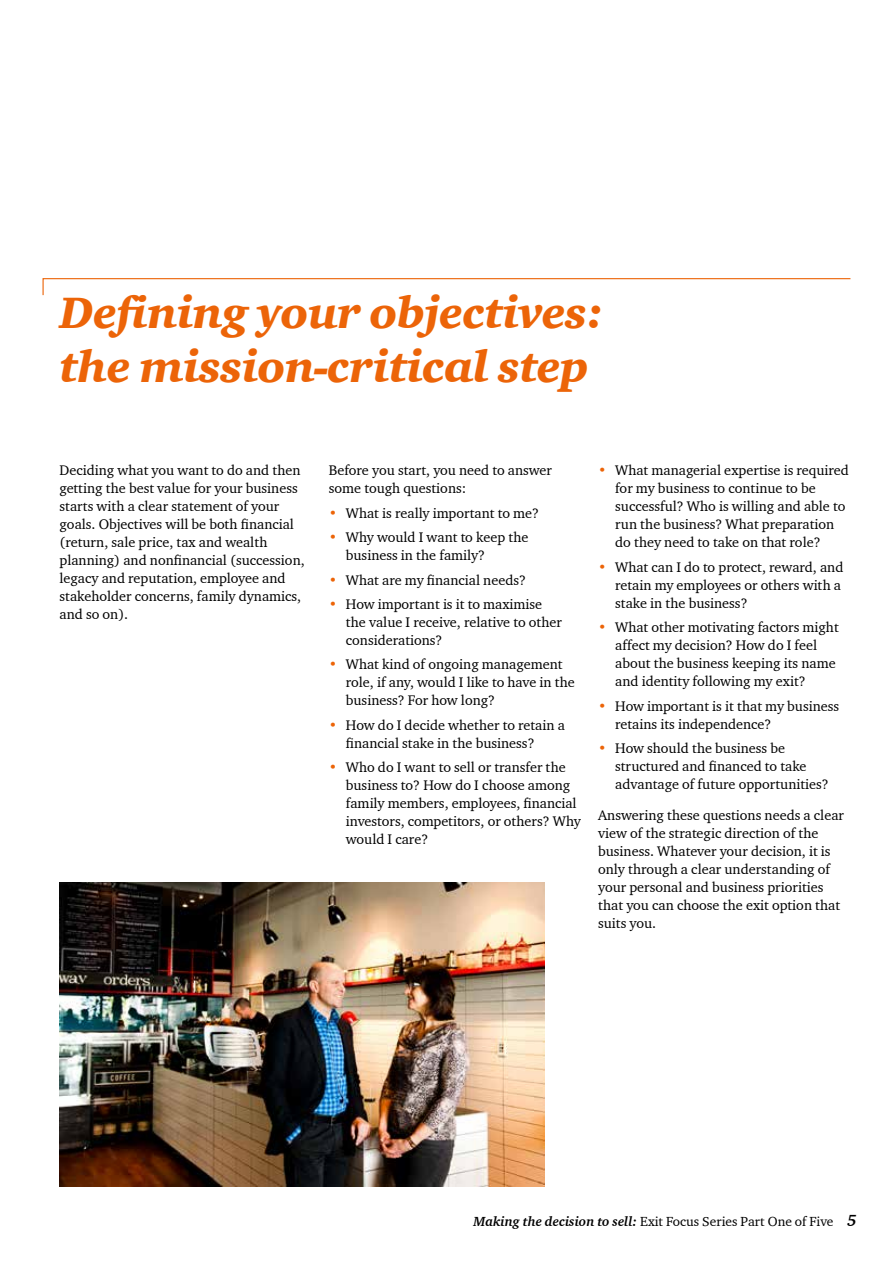
<style>
.page{position:relative;width:893px;height:1263px;background:#fff}
.page>*{position:absolute;margin:0;border:0;box-sizing:border-box;transform-origin:0 0}
.t1{font:45px/54px "Charter ITC Blac Ital";letter-spacing:-.01em;color:#ec6408}
.t2{font:14.25px/18px "Charter ITC";color:#000}
.t3{font:13.5px "Charter ITC";color:#000}
.s1{color:#ec6408}
.s2{font-weight:700;font-style:italic}
.s3{font-weight:700;font-style:italic;font-size:16.5px}
</style>
<div class="page">
<svg style="left:42px;top:278px;width:809px;height:18px"></svg>
<img style="left:60px;top:882px;width:484px;height:304px">
<h1 class="t1" style="left:60px;top:285px;width:546px">Defining your objectives: the mission-critical step</h1>
<p class="t2" style="left:60px;top:461px;width:247px">Deciding what you want to do and then getting the best value for your business starts with a clear statement of your goals. Objectives will be both financial (return, sale price, tax and wealth planning) and nonfinancial (succession, legacy and reputation, employee and stakeholder concerns, family dynamics, and so on).</p>
<p class="t2" style="left:329px;top:461px;width:225px">Before you start, you need to answer some tough questions:</p>
<p class="t2" style="left:329px;top:504px;width:212px"><span class="s1">•</span> What is really important to me?</p>
<p class="t2" style="left:346px;top:528px;width:184px;text-indent:-17px"><span class="s1">•</span> Why would I want to keep the business in the family?</p>
<p class="t2" style="left:329px;top:570px;width:199px"><span class="s1">•</span> What are my financial needs?</p>
<p class="t2" style="left:346px;top:595px;width:217px;text-indent:-17px"><span class="s1">•</span> How important is it to maximise the value I receive, relative to other considerations?</p>
<p class="t2" style="left:346px;top:655px;width:230px;text-indent:-17px"><span class="s1">•</span> What kind of ongoing management role, if any, would I like to have in the business? For how long?</p>
<p class="t2" style="left:346px;top:716px;width:221px;text-indent:-17px"><span class="s1">•</span> How do I decide whether to retain a financial stake in the business?</p>
<p class="t2" style="left:346px;top:758px;width:237px;text-indent:-17px"><span class="s1">•</span> Who do I want to sell or transfer the business to? How do I choose among family members, employees, financial investors, competitors, or others? Why would I care?</p>
<p class="t2" style="left:615px;top:461px;width:235px;text-indent:-17px"><span class="s1">•</span> What managerial expertise is required for my business to continue to be successful? Who is willing and able to run the business? What preparation do they need to take on that role?</p>
<p class="t2" style="left:615px;top:558px;width:230px;text-indent:-17px"><span class="s1">•</span> What can I do to protect, reward, and retain my employees or others with a stake in the business?</p>
<p class="t2" style="left:615px;top:618px;width:225px;text-indent:-17px"><span class="s1">•</span> What other motivating factors might affect my decision? How do I feel about the business keeping its name and identity following my exit?</p>
<p class="t2" style="left:615px;top:696px;width:225px;text-indent:-17px"><span class="s1">•</span> How important is it that my business retains its independence?</p>
<p class="t2" style="left:615px;top:739px;width:215px;text-indent:-17px"><span class="s1">•</span> How should the business be structured and financed to take advantage of future opportunities?</p>
<p class="t2" style="left:598px;top:805px;width:247px">Answering these questions needs a clear view of the strategic direction of the business. Whatever your decision, it is only through a clear understanding of your personal and business priorities that you can choose the exit option that suits you.</p>
<p class="t3" style="left:473px;top:1213px;width:385px"><span class="s2">Making the decision to sell:</span> Exit Focus Series Part One of Five <span class="s3">5</span></p>
</div>
